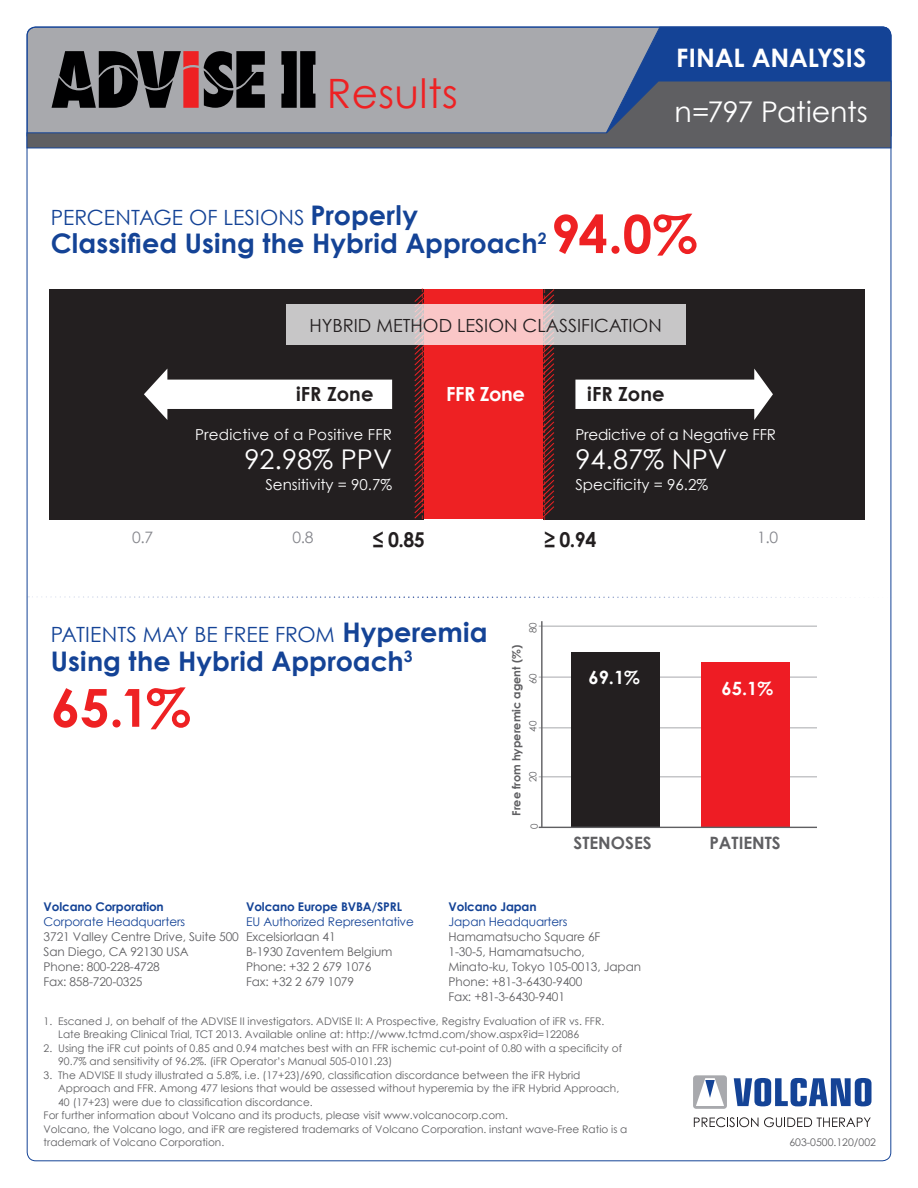
<style>
.page{position:relative;width:918px;height:1188px;background:#fff}
.page>*{position:absolute;margin:0;border:0;box-sizing:border-box;transform-origin:0 0}
.Subhead4{font:700 52.5px "Century Gothic";color:#ee2123}
.Subhead3{font:700 52.5px "Century Gothic";color:#ee2123}
.MainHeader{font:40.5px "Century Gothic";letter-spacing:.01em;color:#ee2123}
.Subhead3-2{font:28.5px "Century Gothic";letter-spacing:-.01em;color:#fff}
.t1{font:27.15px "Century Gothic";color:#fff}
.Subhead4-2{font:700 27px "Century Gothic";color:#144396}
.Subhead3-3{font:700 25.5px "Century Gothic";letter-spacing:-.01em;color:#fff}
.Subhead4-3{font:21px "Century Gothic";letter-spacing:.005em;color:#144396}
.t2{font:700 20.55px "Century Gothic";color:#231f20;scale:.95 1}
.t3{font:700 19.5px "Century Gothic";color:#231f20}
.t4{font:700 19.5px "Century Gothic";letter-spacing:-.025em;color:#fff}
.t5{font:700 18.3px "Century Gothic";color:#fff}
.t6{font:18.15px "Century Gothic";color:#231f20}
.t7{font:700 16.95px "Century Gothic";color:#5f5f62}
.t8{font:15.75px "Century Gothic";color:#85868c}
.t9{font:15.15px "Century Gothic";color:#fff}
.t10{font:12.9px "Century Gothic";color:#ee2123;scale:1.04 1}
.Addresses{font:12px/15px "Century Gothic";letter-spacing:-.01em;color:#5f5f62}
.Addresses-2{font:12px "Century Gothic";letter-spacing:-.01em;color:#144396}
.Addresses-3{font:700 12px "Century Gothic";letter-spacing:-.01em;color:#144396}
.t11{font:700 11.25px "Century Gothic";color:#5f5f62}
.Footer{font:10.5px/13.5px "Century Gothic";color:#5f5f62}
.t12{font:9.9px "Century Gothic";color:#5f5f62}
.s1{font-weight:700;font-size:27px}
</style>
<div class="page">
<div style="left:49px;top:289px;width:816px;height:231px;background:#231f20"></div>
<div style="left:424px;top:289px;width:119px;height:231px;background:#ee2123"></div>
<svg style="left:575px;top:369px;width:198px;height:51px"></svg>
<svg style="left:144px;top:369px;width:248px;height:51px"></svg>
<svg style="left:540px;top:289px;width:15px;height:231px"></svg>
<svg style="left:414px;top:292px;width:14px;height:227px"></svg>
<svg style="left:286px;top:305px;width:400px;height:40px;background:#d6c6c7"></svg>
<hr style="left:539px;top:776px;width:277px;height:1px;background:#a8a9ad">
<hr style="left:539px;top:728px;width:277px;height:1px;background:#a8a9ad">
<hr style="left:539px;top:677px;width:277px;height:1px;background:#a8a9ad">
<hr style="left:539px;top:626px;width:277px;height:1px;background:#a8a9ad">
<div style="left:701px;top:663px;width:89px;height:164px;background:#ee1c24"></div>
<div style="left:571px;top:652px;width:88px;height:175px;background:#231f20"></div>
<hr style="left:541px;top:621px;width:2px;height:206px;background:#5f5f62">
<hr style="left:539px;top:827px;width:277px;height:1px;background:#5f5f62">
<svg style="left:694px;top:1117px;width:64px;height:10px"></svg>
<svg style="left:764px;top:1117px;width:107px;height:10px"></svg>
<div style="left:693px;top:1075px;width:34px;height:34px;background:#a8a9ad;border-radius:3px"></div>
<svg style="left:696px;top:1078px;width:175px;height:28px"></svg>
<svg style="left:29px;top:596px;width:863px;height:2px"></svg>
<div style="left:27px;top:27px;width:577px;height:54px;background:#a8a9ad"></div>
<svg style="left:604px;top:27px;width:287px;height:54px;background:#295199"></svg>
<svg style="left:27px;top:81px;width:864px;height:67px;background:#7d8086"></svg>
<svg style="left:52px;top:51px;width:213px;height:57px;background:#4a3d3f"></svg>
<svg style="left:281px;top:51px;width:34px;height:57px;background:#1f1f21"></svg>
<p class="MainHeader" style="left:327px;top:65px;width:133px">Results</p>
<p class="Subhead3-3" style="left:676px;top:38px;width:192px">FINAL ANALYSIS</p>
<p class="Subhead3-2" style="left:675px;top:91px;width:195px">n=797 Patients</p>
<p class="Subhead4-3" style="left:51px;top:202px;width:369px">PERCENTAGE OF LESIONS <span class="s1">Properly</span></p>
<p class="Subhead4-2" style="left:51px;top:223px;width:497px">Classified Using the Hybrid Approach<sup>2</sup></p>
<p class="Subhead4" style="left:551px;top:194px;width:148px">94.0%</p>
<p class="t10" style="left:432px;top:288px;width:224px;rotate:90deg">----------------------------------------</p>
<p class="t10" style="left:554px;top:289px;width:224px;rotate:90deg">----------------------------------------</p>
<p class="t6" style="left:309px;top:314px;width:354px">HYBRID METHOD LESION CLASSIFICATION</p>
<p class="t3" style="left:296px;top:382px;width:79px">iFR Zone</p>
<p class="t3" style="left:587px;top:382px;width:79px">iFR Zone</p>
<p class="t4" style="left:446px;top:382px;width:80px">FFR Zone</p>
<p class="t9" style="left:195px;top:425px;width:199px">Predictive of a Positive FFR</p>
<p class="t1" style="left:244px;top:442px;width:149px">92.98% PPV</p>
<p class="t9" style="left:265px;top:475px;width:128px">Sensitivity = 90.7%</p>
<p class="t9" style="left:575px;top:425px;width:202px">Predictive of a Negative FFR</p>
<p class="t1" style="left:575px;top:442px;width:153px">94.87% NPV</p>
<p class="t9" style="left:575px;top:475px;width:134px">Specificity = 96.2%</p>
<p class="t2" style="left:373px;top:526px;width:56px">≤ 0.85</p>
<p class="t2" style="left:544px;top:526px;width:56px">≥ 0.94</p>
<p class="t8" style="left:132px;top:527px;width:23px">0.7</p>
<p class="t8" style="left:293px;top:527px;width:23px">0.8</p>
<p class="t8" style="left:757px;top:527px;width:23px">1.0</p>
<p class="Subhead4-3" style="left:51px;top:620px;width:438px">PATIENTS MAY BE FREE FROM <span class="s1">Hyperemia</span></p>
<p class="Subhead4-2" style="left:51px;top:641px;width:363px">Using the Hybrid Approach<sup>3</sup></p>
<p class="Subhead3" style="left:51px;top:668px;width:142px">65.1%</p>
<p class="t12" style="left:527px;top:633px;width:12px;rotate:-90deg">80</p>
<p class="t11" style="left:509px;top:816px;width:172px;rotate:-90deg">Free from hyperemic agent (%)</p>
<p class="t12" style="left:527px;top:684px;width:12px;rotate:-90deg">60</p>
<p class="t12" style="left:527px;top:732px;width:12px;rotate:-90deg">40</p>
<p class="t12" style="left:527px;top:782px;width:12px;rotate:-90deg">20</p>
<p class="t12" style="left:528px;top:829px;width:7px;rotate:-90deg">0</p>
<p class="t5" style="left:588px;top:666px;width:53px">69.1%</p>
<p class="t5" style="left:721px;top:676px;width:53px">65.1%</p>
<p class="t7" style="left:574px;top:832px;width:80px">STENOSES</p>
<p class="t7" style="left:709px;top:832px;width:73px">PATIENTS</p>
<p class="Addresses-3" style="left:44px;top:897px;width:122px">Volcano Corporation</p>
<p class="Addresses-2" style="left:44px;top:913px;width:143px">Corporate Headquarters</p>
<p class="Addresses" style="left:44px;top:929px;width:197px">3721 Valley Centre Drive, Suite 500</p>
<p class="Addresses" style="left:44px;top:944px;width:147px">San Diego, CA 92130 USA</p>
<p class="Addresses" style="left:44px;top:959px;width:118px">Phone: 800-228-4728</p>
<p class="Addresses" style="left:44px;top:974px;width:100px">Fax: 858-720-0325</p>
<p class="Addresses-3" style="left:246px;top:897px;width:157px">Volcano Europe BVBA/SPRL</p>
<p class="Addresses-2" style="left:246px;top:913px;width:169px">EU Authorized Representative</p>
<p class="Addresses" style="left:246px;top:929px;width:91px">Excelsiorlaan 41</p>
<p class="Addresses" style="left:246px;top:944px;width:148px">B-1930 Zaventem Belgium</p>
<p class="Addresses" style="left:246px;top:959px;width:127px">Phone: +32 2 679 1076<br>Fax: +32 2 679 1079</p>
<p class="Addresses-3" style="left:449px;top:897px;width:90px">Volcano Japan</p>
<p class="Addresses-2" style="left:449px;top:913px;width:120px">Japan Headquarters</p>
<p class="Addresses" style="left:449px;top:929px;width:153px">Hamamatsucho Square 6F</p>
<p class="Addresses" style="left:449px;top:944px;width:194px">1-30-5, Hamamatsucho,<br>Minato-ku, Tokyo 105-0013, Japan</p>
<p class="Addresses" style="left:449px;top:974px;width:135px">Phone: +81-3-6430-9400</p>
<p class="Addresses" style="left:449px;top:989px;width:118px">Fax: +81-3-6430-9401</p>
<p class="Footer" style="left:58px;top:1014px;width:548px;text-indent:-15px">1. Escaned J, on behalf of the ADVISE II investigators. ADVISE II: A Prospective, Registry Evaluation of iFR vs. FFR.<br>Late Breaking Clinical Trial, TCT 2013. Available online at: http://www.tctmd.com/show.aspx?id=122086</p>
<p class="Footer" style="left:58px;top:1041px;width:565px;text-indent:-15px">2. Using the iFR cut points of 0.85 and 0.94 matches best with an FFR ischemic cut-point of 0.80 with a specificity of<br>90.7% and sensitivity of 96.2%. (iFR Operator’s Manual 505-0101.23)</p>
<p class="Footer" style="left:58px;top:1068px;width:563px;text-indent:-15px">3. The ADVISE II study illustrated a 5.8%, i.e. (17+23)/690, classification discordance between the iFR Hybrid<br>Approach and FFR. Among 477 lesions that would be assessed without hyperemia by the iFR Hybrid Approach,<br>40 (17+23) were due to classification discordance.</p>
<p class="Footer" style="left:44px;top:1109px;width:466px">For further information about Volcano and its products, please visit www.volcanocorp.com.</p>
<p class="Footer" style="left:44px;top:1122px;width:585px">Volcano, the Volcano logo, and iFR are registered trademarks of Volcano Corporation. instant wave-Free Ratio is a trademark of Volcano Corporation.</p>
<p class="Footer" style="left:789px;top:1135px;width:88px">603-0500.120/002</p>
</div>
